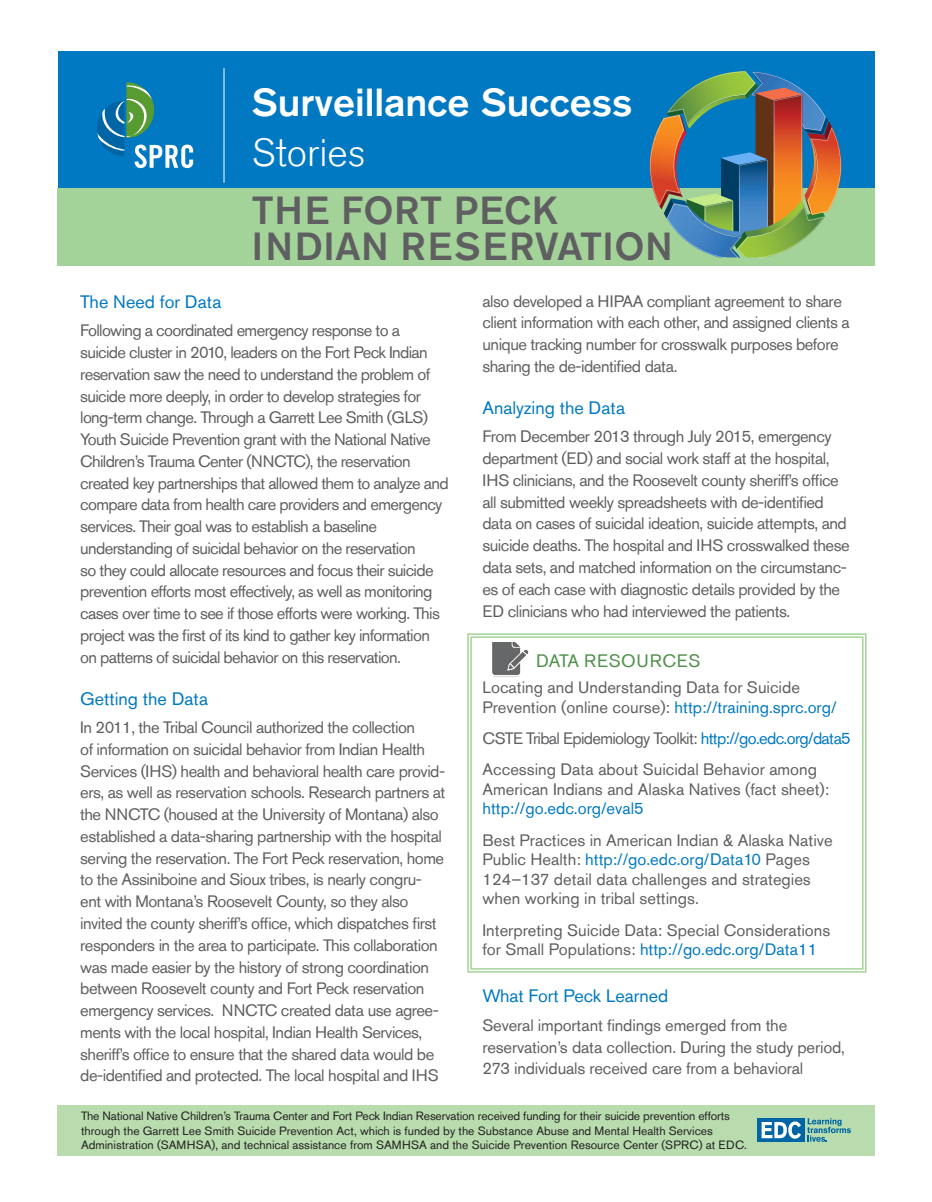
<style>
.page{position:relative;width:932px;height:1202px;background:#fff}
.page>*{position:absolute;margin:0;border:0;box-sizing:border-box;transform-origin:0 0}
.t1{font:500 39px/36px "Akzidenz Grotesk Std";letter-spacing:.015em;color:#5f5f62}
.t2{font:500 39px/49.5px "Akzidenz Grotesk Std";color:#fff}
.t3{font:18px "Akzidenz Grotesk Std";color:#0079c2}
.t4{font:18px "Akzidenz Grotesk Std";letter-spacing:.035em;color:#51914c}
.t5{font:16.5px/21.8px "Akzidenz Grotesk Std";letter-spacing:-.03em;color:#5f5f62}
.t6{font:16.5px/19.5px "Akzidenz Grotesk Std";color:#5f5f62}
.t7{font:16.5px/21.8px "Akzidenz Grotesk Std";letter-spacing:-.01em;color:#5f5f62}
.t8{font:12px/14.7px "Akzidenz Grotesk Std";color:#231f20}
.s1{font-weight:300}
.s2{color:#0079c2}
</style>
<div class="page">
<div style="left:58px;top:51px;width:816px;height:203px;background:#0079c2"></div>
<div style="left:57px;top:188px;width:817px;height:78px;background:#a3d398"></div>
<svg style="left:649px;top:71px;width:192px;height:186px"></svg>
<hr style="left:224px;top:68px;width:1px;height:115px;background:#fff">
<svg style="left:97px;top:82px;width:96px;height:86px"></svg>
<div style="left:57px;top:1104px;width:817px;height:51px;background:#b8dcae"></div>
<div style="left:757px;top:1118px;width:47px;height:23px;background:#0065a4"></div>
<svg style="left:761px;top:1121px;width:40px;height:17px"></svg>
<svg style="left:807px;top:1118px;width:44px;height:23px"></svg>
<svg style="left:467px;top:633px;width:400px;height:340px"></svg>
<div style="left:470px;top:636px;width:393px;height:333px;border:1px solid #a3d398"></div>
<div style="left:492px;top:642px;width:40px;height:34px;background:#fff"></div>
<img style="left:492px;top:642px;width:37px;height:33px">
<h1 class="t2" style="left:252px;top:77px;width:382px">Surveillance Success<br><span class="s1">Stories</span></h1>
<h1 class="t1" style="left:252px;top:192px;width:422px">THE FORT PECK<br>INDIAN RESERVATION</h1>
<p class="t5" style="left:482px;top:290px;width:369px">also developed a HIPAA compliant agreement to share client information with each other, and assigned clients a unique tracking number for crosswalk purposes before sharing the de-identified data.</p>
<h2 class="t3" style="left:482px;top:397px;width:144px">Analyzing the Data</h2>
<p class="t5" style="left:482px;top:426px;width:369px">From December 2013 through July 2015, emergency department (ED) and social work staff at the hospital, IHS clinicians, and the Roosevelt county sheriff’s office all submitted weekly spreadsheets with de-identified data on cases of suicidal ideation, suicide attempts, and suicide deaths. The hospital and IHS crosswalked these data sets, and matched information on the circumstanc&shy;es of each case with diagnostic details provided by the ED clinicians who had interviewed the patients.</p>
<h2 class="t4" style="left:536px;top:650px;width:166px">DATA RESOURCES</h2>
<p class="t6" style="left:482px;top:677px;width:355px">Locating and Understanding Data for Suicide<br>Prevention (online course): <span class="s2">http://training.sprc.org/</span></p>
<p class="t5" style="left:482px;top:727px;width:370px">CSTE Tribal Epidemiology Toolkit: <span class="s2">http://go.edc.org/data5</span></p>
<p class="t6" style="left:482px;top:759px;width:348px">Accessing Data about Suicidal Behavior among<br>American Indians and Alaska Natives (fact sheet): <span class="s2">http://go.edc.org/eval5</span></p>
<p class="t6" style="left:482px;top:830px;width:351px">Best Practices in American Indian &amp; Alaska Native Public Health: <span class="s2">http://go.edc.org/Data10</span> Pages 124–137 detail data challenges and strategies when working in tribal settings.</p>
<p class="t6" style="left:482px;top:920px;width:349px">Interpreting Suicide Data: Special Considerations for Small Populations: <span class="s2">http://go.edc.org/Data11</span></p>
<h2 class="t3" style="left:482px;top:985px;width:187px">What Fort Peck Learned</h2>
<p class="t7" style="left:482px;top:1014px;width:364px">Several important findings emerged from the reservation’s data collection. During the study period,<br>273 individuals received care from a behavioral</p>
<p class="t8" style="left:81px;top:1108px;width:667px">The National Native Children’s Trauma Center and Fort Peck Indian Reservation received funding for their suicide prevention efforts through the Garrett Lee Smith Suicide Prevention Act, which is funded by the Substance Abuse and Mental Health Services<br>Administration (SAMHSA), and technical assistance from SAMHSA and the Suicide Prevention Resource Center (SPRC) at EDC.</p>
<h2 class="t3" style="left:80px;top:291px;width:143px">The Need for Data</h2>
<p class="t5" style="left:80px;top:319px;width:370px">Following a coordinated emergency response to a suicide cluster in 2010, leaders on the Fort Peck Indian reservation saw the need to understand the problem of suicide more deeply, in order to develop strategies for long-term change. Through a Garrett Lee Smith (GLS)<br>Youth Suicide Prevention grant with the National Native Children’s Trauma Center (NNCTC), the reservation created key partnerships that allowed them to analyze and compare data from health care providers and emergency services. Their goal was to establish a baseline understanding of suicidal behavior on the reservation<br>so they could allocate resources and focus their suicide prevention efforts most effectively, as well as monitoring cases over time to see if those efforts were working. This project was the first of its kind to gather key information on patterns of suicidal behavior on this reservation.</p>
<h2 class="t3" style="left:80px;top:687px;width:129px">Getting the Data</h2>
<p class="t5" style="left:80px;top:716px;width:366px">In 2011, the Tribal Council authorized the collection<br>of information on suicidal behavior from Indian Health Services (IHS) health and behavioral health care provid&shy;ers, as well as reservation schools. Research partners at the NNCTC (housed at the University of Montana) also established a data-sharing partnership with the hospital serving the reservation. The Fort Peck reservation, home to the Assiniboine and Sioux tribes, is nearly congru&shy;ent with Montana’s Roosevelt County, so they also invited the county sheriff’s office, which dispatches first responders in the area to participate. This collaboration was made easier by the history of strong coordination between Roosevelt county and Fort Peck reservation emergency services. NNCTC created data use agree&shy;ments with the local hospital, Indian Health Services, sheriff’s office to ensure that the shared data would be de-identified and protected. The local hospital and IHS</p>
</div>
